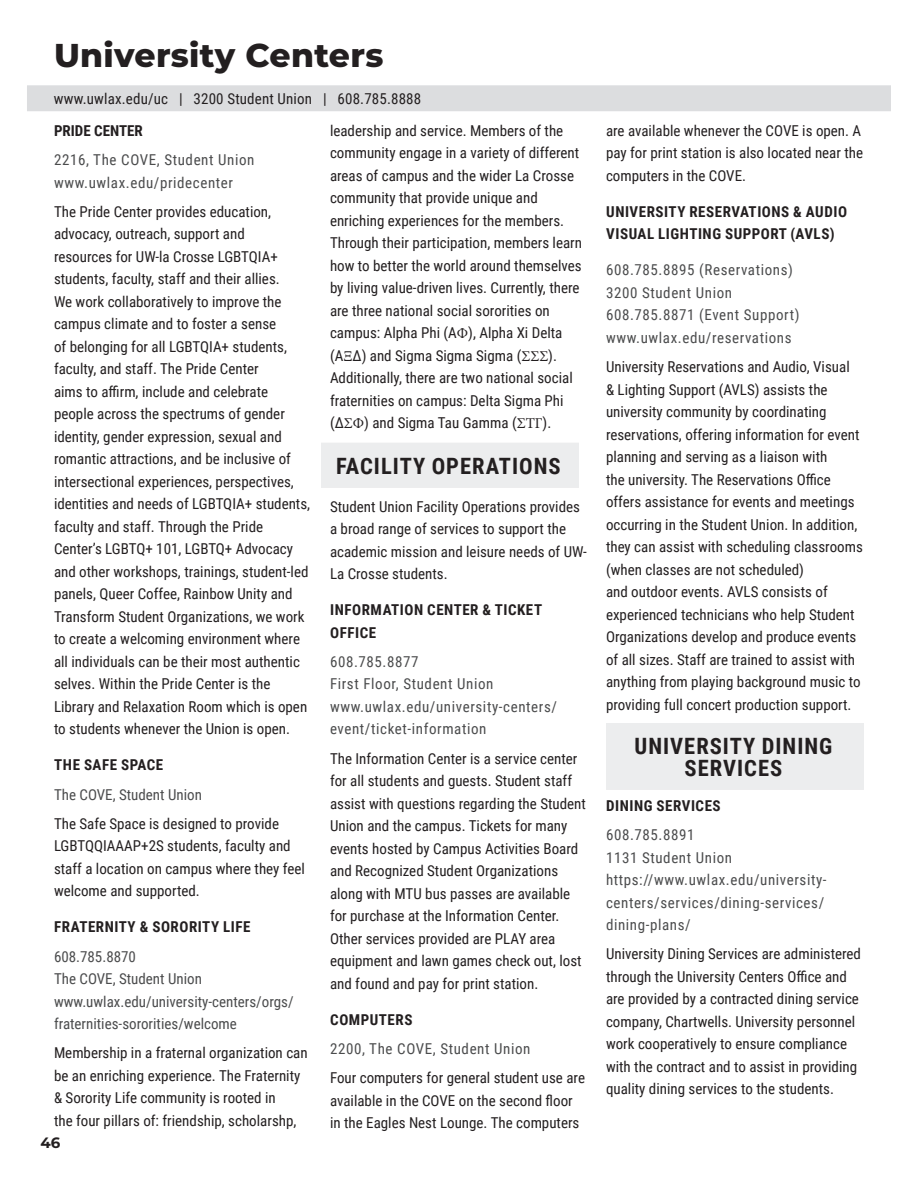
<style>
.page{position:relative;width:918px;height:1188px;background:#fff}
.page>*{position:absolute;margin:0;border:0;box-sizing:border-box;transform-origin:0 0}
.t1{font:800 33px "Montserrat";letter-spacing:.01em;color:#231f20}
.t2{font:700 22.5px/22.5px "Roboto Condensed";letter-spacing:.045em;color:#231f20;text-align:center}
.t3{font:15px/22.5px "Roboto Condensed";color:#231f20}
.t4{font:15px/22.5px "Roboto Condensed";letter-spacing:.04em;color:#4b4c4d}
.t5{font:700 15px/22.5px "Roboto Condensed";letter-spacing:.035em;color:#231f20}
.t6{font:15px/22.5px "Roboto Condensed";color:#4b4c4d}
.t7{font:700 15px "Roboto Condensed";color:#231f20}
.t8{font:700 15px "Montserrat";color:#231f20}
.s1{font-family:"Minion Pro"}
</style>
<div class="page">
<div style="left:27px;top:85px;width:864px;height:26px;background:#dcdddf"></div>
<div style="left:321px;top:443px;width:258px;height:45px;background:#ecedee"></div>
<div style="left:606px;top:723px;width:258px;height:67px;background:#ecedee"></div>
<h1 class="t1" style="left:54px;top:31px;width:331px">University Centers</h1>
<p class="t3" style="left:54px;top:87px;width:369px">www.uwlax.edu/uc | 3200 Student Union | 608.785.8888</p>
<p class="t7" style="left:54px;top:120px;width:90px">PRIDE CENTER</p>
<p class="t4" style="left:54px;top:148px;width:202px">2216, The COVE, Student Union www.uwlax.edu/pridecenter</p>
<p class="t3" style="left:54px;top:200px;width:258px">The Pride Center provides education, advocacy, outreach, support and<br>resources for UW-la Crosse LGBTQIA+ students, faculty, staff and their allies.<br>We work collaboratively to improve the campus climate and to foster a sense<br>of belonging for all LGBTQIA+ students, faculty, and staff. The Pride Center<br>aims to affirm, include and celebrate people across the spectrums of gender identity, gender expression, sexual and romantic attractions, and be inclusive of intersectional experiences, perspectives, identities and needs of LGBTQIA+ students, faculty and staff. Through the Pride Center’s LGBTQ+ 101, LGBTQ+ Advocacy and other workshops, trainings, student-led panels, Queer Coffee, Rainbow Unity and Transform Student Organizations, we work to create a welcoming environment where all individuals can be their most authentic selves. Within the Pride Center is the Library and Relaxation Room which is open to students whenever the Union is open.</p>
<p class="t5" style="left:54px;top:753px;width:111px">THE SAFE SPACE</p>
<p class="t6" style="left:54px;top:782px;width:150px">The COVE, Student Union</p>
<p class="t3" style="left:54px;top:812px;width:252px">The Safe Space is designed to provide LGBTQQIAAAP+2S students, faculty and staff a location on campus where they feel welcome and supported.</p>
<p class="t5" style="left:54px;top:915px;width:198px">FRATERNITY &amp; SORORITY LIFE</p>
<p class="t6" style="left:54px;top:944px;width:241px">608.785.8870<br>The COVE, Student Union www.uwlax.edu/university-centers/orgs/ fraternities-sororities/welcome</p>
<p class="t3" style="left:54px;top:1041px;width:255px">Membership in a fraternal organization can be an enriching experience. The Fraternity &amp; Sorority Life community is rooted in<br>the four pillars of: friendship, scholarshp,</p>
<p class="t8" style="left:40px;top:1132px;width:21px">46</p>
<p class="t3" style="left:330px;top:119px;width:254px">leadership and service. Members of the community engage in a variety of different areas of campus and the wider La Crosse community that provide unique and enriching experiences for the members.<br>Through their participation, members learn how to better the world around themselves by living value-driven lives. Currently, there are three national social sororities on campus: Alpha Phi (A<span class="s1">Φ</span>), Alpha Xi Delta (A<span class="s1">Ξ</span>Δ) and Sigma Sigma Sigma (<span class="s1">ΣΣΣ</span>).<br>Additionally, there are two national social fraternities on campus: Delta Sigma Phi (Δ<span class="s1">ΣΦ</span>) and Sigma Tau Gamma (<span class="s1">ΣΤΓ</span>).</p>
<h2 class="t2" style="left:336px;top:454px;width:226px">FACILITY OPERATIONS</h2>
<p class="t3" style="left:330px;top:494px;width:258px">Student Union Facility Operations provides a broad range of services to support the academic mission and leisure needs of UW-La Crosse students.</p>
<p class="t5" style="left:330px;top:598px;width:213px">INFORMATION CENTER &amp; TICKET<br>OFFICE</p>
<p class="t4" style="left:330px;top:650px;width:229px">608.785.8877<br>First Floor, Student Union www.uwlax.edu/university-centers/ event/ticket-information</p>
<p class="t3" style="left:330px;top:746px;width:257px">The Information Center is a service center for all students and guests. Student staff assist with questions regarding the Student Union and the campus. Tickets for many events hosted by Campus Activities Board and Recognized Student Organizations along with MTU bus passes are available for purchase at the Information Center.<br>Other services provided are PLAY area equipment and lawn games check out, lost and found and pay for print station.</p>
<p class="t5" style="left:330px;top:1007px;width:84px">COMPUTERS</p>
<p class="t4" style="left:330px;top:1037px;width:202px">2200, The COVE, Student Union</p>
<p class="t3" style="left:330px;top:1066px;width:257px">Four computers for general student use are available in the COVE on the second floor in the Eagles Nest Lounge. The computers</p>
<p class="t3" style="left:606px;top:119px;width:259px">are available whenever the COVE is open. A pay for print station is also located near the computers in the COVE.</p>
<p class="t5" style="left:606px;top:200px;width:242px">UNIVERSITY RESERVATIONS &amp; AUDIO<br>VISUAL LIGHTING SUPPORT (AVLS)</p>
<p class="t4" style="left:606px;top:258px;width:195px">608.785.8895 (Reservations)<br>3200 Student Union<br>608.785.8871 (Event Support) www.uwlax.edu/reservations</p>
<p class="t3" style="left:606px;top:355px;width:258px">University Reservations and Audio, Visual<br>&amp; Lighting Support (AVLS) assists the university community by coordinating reservations, offering information for event planning and serving as a liaison with<br>the university. The Reservations Office offers assistance for events and meetings occurring in the Student Union. In addition, they can assist with scheduling classrooms (when classes are not scheduled)<br>and outdoor events. AVLS consists of experienced technicians who help Student Organizations develop and produce events of all sizes. Staff are trained to assist with anything from playing background music to providing full concert production support.</p>
<h2 class="t2" style="left:635px;top:734px;width:199px">UNIVERSITY DINING<br>SERVICES</h2>
<p class="t5" style="left:606px;top:794px;width:116px">DINING SERVICES</p>
<p class="t4" style="left:606px;top:823px;width:222px">608.785.8891<br>1131 Student Union https://www.uwlax.edu/university&shy;centers/services/dining-services/ dining-plans/</p>
<p class="t3" style="left:606px;top:942px;width:257px">University Dining Services are administered through the University Centers Office and are provided by a contracted dining service company, Chartwells. University personnel work cooperatively to ensure compliance with the contract and to assist in providing quality dining services to the students.</p>
</div>
